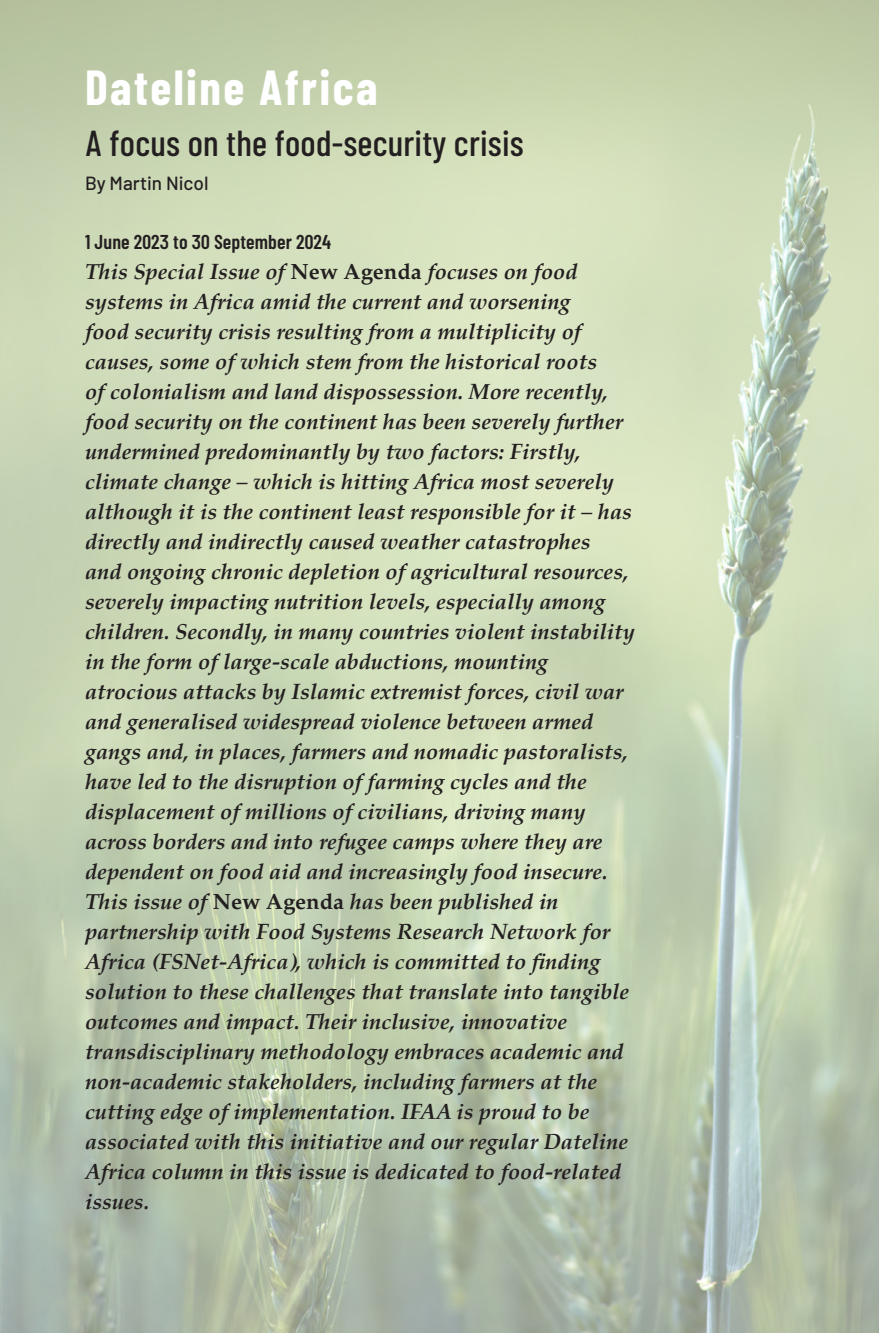
<style>
.page{position:relative;width:879px;height:1333px;background:#fff}
.page>*{position:absolute;margin:0;border:0;box-sizing:border-box;transform-origin:0 0}
.Header_1{font:700 48px "Barlow Condensed";letter-spacing:.05em;color:#fff}
.Header_2{font:500 36px "Barlow Condensed";letter-spacing:.005em;color:#231f20}
.Blurb{font:italic 700 22px/30px "Palatino";color:#231f20}
.Subhead1{font:600 20px "Barlow Condensed";letter-spacing:.005em;color:#231f20}
.Byline{font:500 19px "Barlow";color:#231f20}
.s1{font-style:normal}
</style>
<div class="page">
<img style="left:0;top:0;width:879px;height:1332px">
<p class="Header_1" style="left:85px;top:58px;width:294px">Dateline Africa</p>
<p class="Header_2" style="left:85px;top:121px;width:440px">A focus on the food-security crisis</p>
<p class="Byline" style="left:85px;top:172px;width:125px">By Martin Nicol</p>
<p class="Subhead1" style="left:85px;top:229px;width:247px">1 June 2023 to 30 September 2024</p>
<p class="Blurb" style="left:85px;top:256px;width:551px">This Special Issue of <span class="s1">New Agenda</span> focuses on food systems in Africa amid the current and worsening<br>food security crisis resulting from a multiplicity of causes, some of which stem from the historical roots<br>of colonialism and land dispossession. More recently, food security on the continent has been severely further undermined predominantly by two factors: Firstly, climate change – which is hitting Africa most severely although it is the continent least responsible for it – has directly and indirectly caused weather catastrophes<br>and ongoing chronic depletion of agricultural resources, severely impacting nutrition levels, especially among children. Secondly, in many countries violent instability in the form of large-scale abductions, mounting atrocious attacks by Islamic extremist forces, civil war and generalised widespread violence between armed gangs and, in places, farmers and nomadic pastoralists, have led to the disruption of farming cycles and the displacement of millions of civilians, driving many across borders and into refugee camps where they are dependent on food aid and increasingly food insecure.</p>
<p class="Blurb" style="left:85px;top:886px;width:546px">This issue of <span class="s1">New Agenda</span> has been published in partnership with Food Systems Research Network for Africa (FSNet-Africa), which is committed to finding solution to these challenges that translate into tangible outcomes and impact. Their inclusive, innovative transdisciplinary methodology embraces academic and non-academic stakeholders, including farmers at the cutting edge of implementation. IFAA is proud to be associated with this initiative and our regular Dateline Africa column in this issue is dedicated to food-related issues.</p>
</div>
